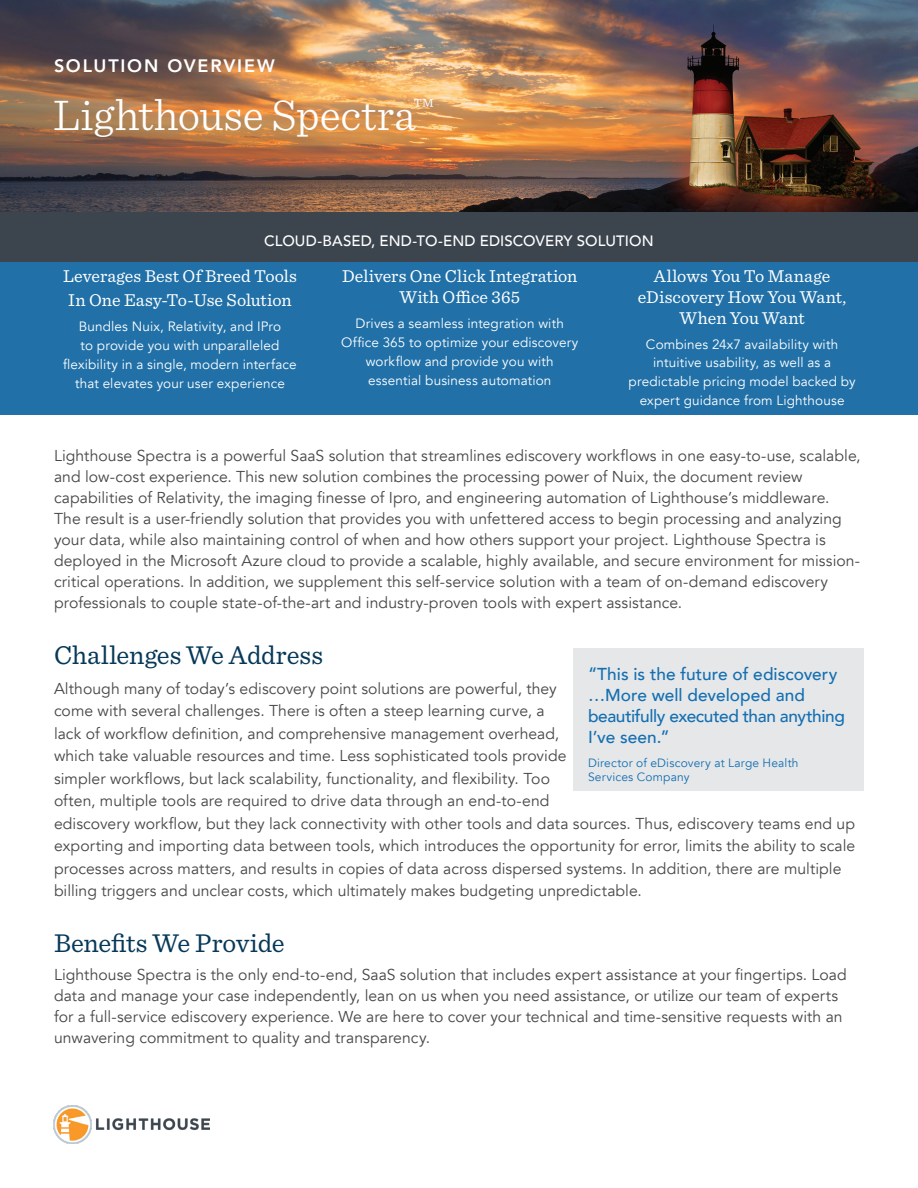
<style>
.page{position:relative;width:918px;height:1188px;background:#fff}
.page>*{position:absolute;margin:0;border:0;box-sizing:border-box;transform-origin:0 0}
.CS_Title_-_Sentinel{font:300 45px "Sentinel";letter-spacing:-.005em;color:#fff}
.H1_-_Sentinel_Book{font:27px "Sentinel";letter-spacing:-.005em;color:#063858}
.HB_-_Sentinel_book{font:18px/21px "Sentinel";letter-spacing:.005em;color:#fff;text-align:center}
.Doc_Type_-_Avenir_85{font:800 18px "Avenir";letter-spacing:.1em;color:#fff}
.Body_-_Avenir_45__10{font:500 17.25px/21.1px "Avenir";letter-spacing:-.005em;color:#136fb1}
.Body_-_Avenir_45__10-2{font:15.75px/21px "Avenir";letter-spacing:.005em;color:#464748}
.HB_-_IntroBlurb__Ave{font:500 15px "Avenir";letter-spacing:.005em;color:#fff}
.HB_-_Avenir_45__9_pt{font:13.5px/19.2px "Avenir";letter-spacing:.01em;color:#fff;text-align:center}
.Body_-_Avenir_45__10-3{font:12px "Avenir";letter-spacing:.015em;color:#136fb1}
.s1{font-size:18px}
</style>
<div class="page">
<img style="left:0;top:0;width:918px;height:212px">
<div style="left:0;top:215px;width:918px;height:200px;background:#2171a8"></div>
<div style="left:0;top:212px;width:918px;height:49px;background:#3c444e"></div>
<div style="left:573px;top:648px;width:291px;height:143px;background:#e6e7e9"></div>
<img style="left:53px;top:1105px;width:157px;height:39px">
<p class="Doc_Type_-_Avenir_85" style="left:54px;top:52px;width:222px">SOLUTION OVERVIEW</p>
<p class="CS_Title_-_Sentinel" style="left:53px;top:82px;width:383px">Lighthouse Spectra<sup>™</sup></p>
<p class="HB_-_IntroBlurb__Ave" style="left:264px;top:228px;width:391px">CLOUD-BASED, END-TO-END EDISCOVERY SOLUTION</p>
<p class="HB_-_Sentinel_book" style="left:63px;top:263px;width:235px;line-height:24px;text-align:left">Leverages Best Of Breed Tools<br>In One Easy-To-Use Solution</p>
<p class="HB_-_Avenir_45__9_pt" style="left:63px;top:317px;width:235px">Bundles Nuix, Relativity, and IPro<br>to provide you with unparalleled flexibility in a single, modern interface that elevates your user experience</p>
<p class="HB_-_Sentinel_book" style="left:342px;top:264px;width:237px">Delivers One Click Integration<br>With Office 365</p>
<p class="HB_-_Avenir_45__9_pt" style="left:341px;top:314px;width:239px">Drives a seamless integration with Office 365 to optimize your ediscovery workflow and provide you with essential business automation</p>
<p class="HB_-_Sentinel_book" style="left:638px;top:264px;width:210px">Allows You To Manage eDiscovery How You Want,<br>When You Want</p>
<p class="HB_-_Avenir_45__9_pt" style="left:629px;top:335px;width:229px;line-height:18.8px">Combines 24x7 availability with intuitive usability, as well as a predictable pricing model backed by expert guidance from Lighthouse</p>
<p class="Body_-_Avenir_45__10-2" style="left:54px;top:446px;width:808px">Lighthouse Spectra is a powerful SaaS solution that streamlines ediscovery workflows in one easy-to-use, scalable, and low-cost experience. This new solution combines the processing power of Nuix, the document review capabilities of Relativity, the imaging finesse of Ipro, and engineering automation of Lighthouse’s middleware.<br>The result is a user-friendly solution that provides you with unfettered access to begin processing and analyzing your data, while also maintaining control of when and how others support your project. Lighthouse Spectra is deployed in the Microsoft Azure cloud to provide a scalable, highly available, and secure environment for mission&shy;critical operations. In addition, we supplement this self-service solution with a team of on-demand ediscovery professionals to couple state-of-the-art and industry-proven tools with expert assistance.</p>
<p class="H1_-_Sentinel_Book" style="left:54px;top:634px;width:271px">Challenges We Address</p>
<p class="Body_-_Avenir_45__10-2" style="left:54px;top:677px;width:803px;line-height:22.5px">Although many of today’s ediscovery point solutions are powerful, they<br>come with several challenges. There is often a steep learning curve, a<br>lack of workflow definition, and comprehensive management overhead,<br>which take valuable resources and time. Less sophisticated tools provide<br>simpler workflows, but lack scalability, functionality, and flexibility. Too<br>often, multiple tools are required to drive data through an end-to-end<br>ediscovery workflow, but they lack connectivity with other tools and data sources. Thus, ediscovery teams end up exporting and importing data between tools, which introduces the opportunity for error, limits the ability to scale processes across matters, and results in copies of data across dispersed systems. In addition, there are multiple billing triggers and unclear costs, which ultimately makes budgeting unpredictable.</p>
<p class="H1_-_Sentinel_Book" style="left:54px;top:922px;width:232px">Benefits We Provide</p>
<p class="Body_-_Avenir_45__10-2" style="left:54px;top:965px;width:794px">Lighthouse Spectra is the only end-to-end, SaaS solution that includes expert assistance at your fingertips. Load data and manage your case independently, lean on us when you need assistance, or utilize our team of experts for a full-service ediscovery experience. We are here to cover your technical and time-sensitive requests with an unwavering commitment to quality and transparency.</p>
<p class="Body_-_Avenir_45__10" style="left:588px;top:662px;width:258px"><span class="s1">“</span>This is the future of ediscovery …More well developed and beautifully executed than anything<br>I’ve seen.<span class="s1">”</span></p>
<p class="Body_-_Avenir_45__10-3" style="left:588px;top:756px;width:212px">Director of eDiscovery at Large Health</p>
<p class="Body_-_Avenir_45__10-3" style="left:588px;top:770px;width:103px">Services Company</p>
</div>
